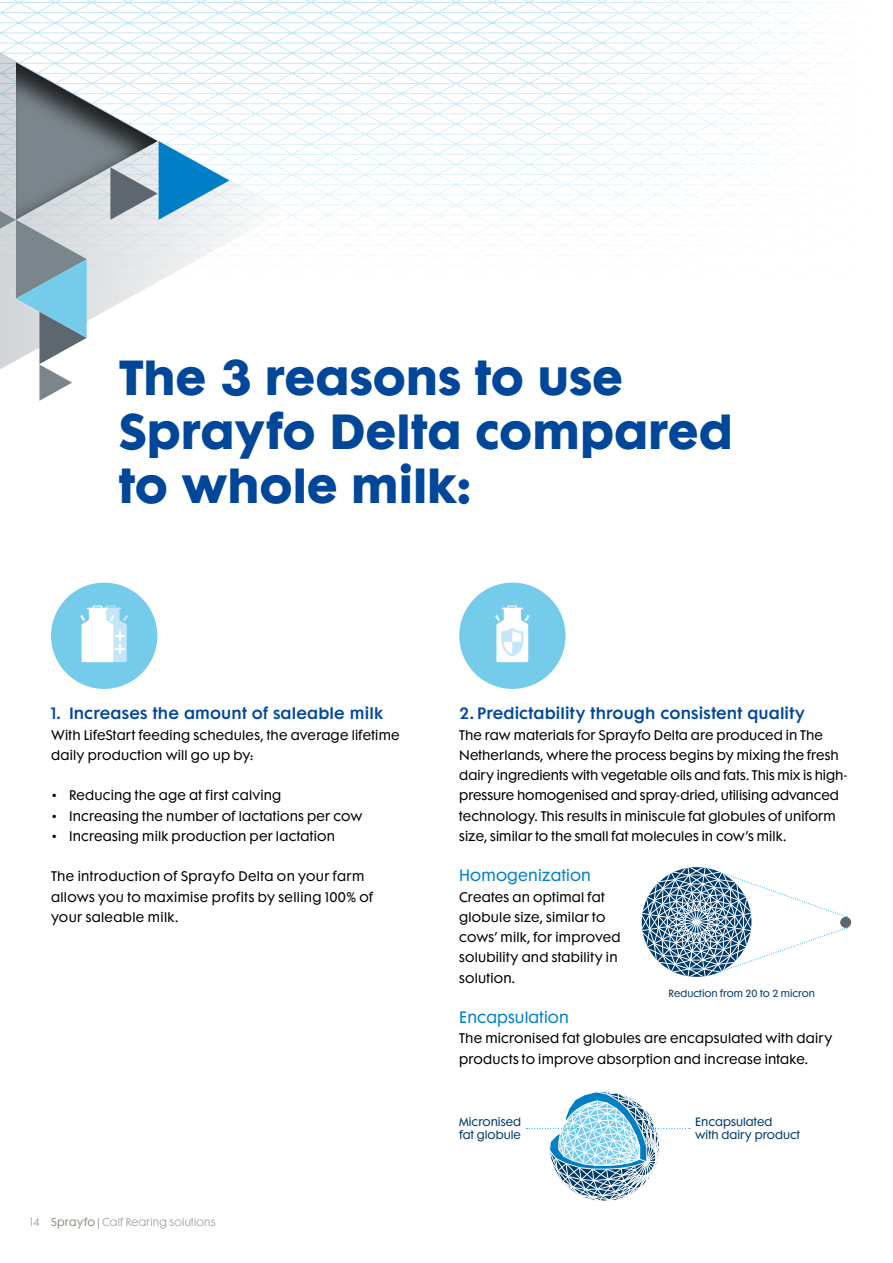
<style>
.page{position:relative;width:893px;height:1263px;background:#fff}
.page>*{position:absolute;margin:0;border:0;box-sizing:border-box;transform-origin:0 0}
.t1{font:700 45px/54px "Futura Maxi Std";color:#004799}
.t2{font:600 15px "Futura Maxi Std";letter-spacing:.01em;color:#004799}
.t3{font:15px "Futura Maxi Std";letter-spacing:.01em;color:#007fc7}
.t4{font:12.75px/20.2px "Futura Maxi Std";letter-spacing:.015em;color:#000}
.t5{font:11.1px/13.4px "Futura Maxi Std";color:#003b6a}
.t6{font:300 10.5px "Futura Maxi Std";letter-spacing:.02em;color:#948e81}
.t7{font:9.6px "Futura Maxi Std";color:#003b6a}
.s1{font-weight:400}
</style>
<div class="page">
<svg style="left:0;top:0;width:523px;height:184px"></svg>
<svg style="left:285px;top:184px;width:238px;height:62px"></svg>
<svg style="left:345px;top:184px;width:178px;height:42px"></svg>
<svg style="left:642px;top:867px;width:206px;height:110px"></svg>
<div style="left:840px;top:917px;width:11px;height:11px;background:#5e6670;border-radius:50%"></div>
<svg style="left:527px;top:1091px;width:163px;height:110px"></svg>
<div style="left:459px;top:583px;width:107px;height:106px;background:#75cbea;border-radius:50%"></div>
<svg style="left:495px;top:605px;width:34px;height:57px"></svg>
<div style="left:51px;top:583px;width:106px;height:106px;background:#75cbea;border-radius:50%"></div>
<svg style="left:80px;top:605px;width:48px;height:57px"></svg>
<svg style="left:0;top:34px;width:285px;height:212px"></svg>
<svg style="left:0;top:62px;width:229px;height:339px"></svg>
<h1 class="t1" style="left:119px;top:349px;width:615px">The 3 reasons to use<br>Sprayfo Delta compared to whole milk:</h1>
<p class="t2" style="left:51px;top:704px;width:333px">1. Increases the amount of saleable milk</p>
<p class="t4" style="left:51px;top:724px;width:350px">With LifeStart feeding schedules, the average lifetime daily production will go up by:</p>
<p class="t4" style="left:51px;top:785px;width:232px">• Reducing the age at first calving</p>
<p class="t4" style="left:51px;top:805px;width:313px">• Increasing the number of lactations per cow</p>
<p class="t4" style="left:51px;top:826px;width:285px">• Increasing milk production per lactation</p>
<p class="t4" style="left:51px;top:866px;width:324px">The introduction of Sprayfo Delta on your farm allows you to maximise profits by selling 100% of your saleable milk.</p>
<p class="t6" style="left:30px;top:1216px;width:187px">14 <span class="s1">Sprayfo |</span> Calf Rearing solutions</p>
<p class="t2" style="left:459px;top:704px;width:347px">2. Predictability through consistent quality</p>
<p class="t4" style="left:459px;top:724px;width:389px">The raw materials for Sprayfo Delta are produced in The Netherlands, where the process begins by mixing the fresh dairy ingredients with vegetable oils and fats. This mix is high&shy;pressure homogenised and spray-dried, utilising advanced technology. This results in miniscule fat globules of uniform size, similar to the small fat molecules in cow’s milk.</p>
<p class="t3" style="left:459px;top:866px;width:133px">Homogenization</p>
<p class="t4" style="left:459px;top:886px;width:163px">Creates an optimal fat globule size, similar to cows’ milk, for improved solubility and stability in solution.</p>
<p class="t3" style="left:459px;top:1008px;width:111px">Encapsulation</p>
<p class="t4" style="left:459px;top:1028px;width:375px">The micronised fat globules are encapsulated with dairy products to improve absorption and increase intake.</p>
<p class="t7" style="left:669px;top:987px;width:148px">Reduction from 20 to 2 micron</p>
<p class="t5" style="left:459px;top:1114px;width:63px">Micronised fat globule</p>
<p class="t5" style="left:695px;top:1114px;width:107px">Encapsulated<br>with dairy product</p>
</div>
